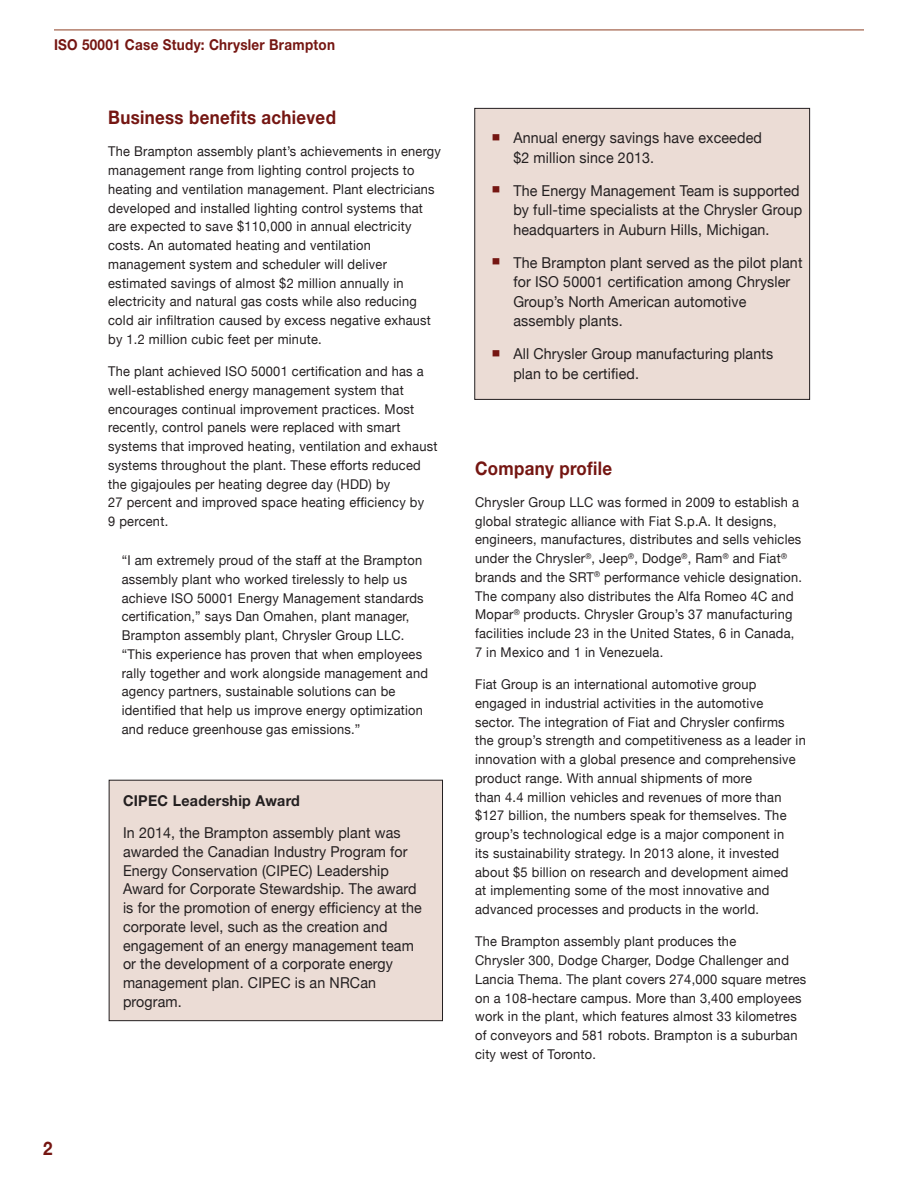
<style>
.page{position:relative;width:918px;height:1188px;background:#fff}
.page>*{position:absolute;margin:0;border:0;box-sizing:border-box;transform-origin:0 0}
.t1{font:700 18.75px "Helvetica Neue";letter-spacing:.02em;color:#751612;scale:.9 1}
.t2{font:15px/18.8px "Helvetica Neue";letter-spacing:.01em;color:#231f20;scale:.95 1}
.t3{font:700 15px "Helvetica Neue";letter-spacing:.02em;color:#751612;scale:.9 1}
.t4{font:700 15px "Helvetica Neue";letter-spacing:.02em;color:#231f20;scale:.95 1}
.t5{font:13.5px/18.8px "Helvetica Neue";letter-spacing:.02em;color:#231f20;scale:.95 1}
.s1{color:#751612}
</style>
<div class="page">
<hr style="left:54px;top:29px;width:810px;height:2px;background:#b4806d">
<div style="left:109px;top:780px;width:334px;height:241px;background:#ebdcd5"></div>
<div style="left:109px;top:780px;width:334px;height:241px;border:1px solid #231f20"></div>
<div style="left:475px;top:108px;width:335px;height:291px;background:#ebdcd5"></div>
<div style="left:474px;top:108px;width:336px;height:292px;border:1px solid #231f20"></div>
<p class="t3" style="left:54px;top:36px;width:314px">ISO 50001 Case Study: Chrysler Brampton</p>
<h2 class="t1" style="left:108px;top:106px;width:255px">Business benefits achieved</h2>
<p class="t5" style="left:108px;top:142px;width:352px">The Brampton assembly plant’s achievements in energy management range from lighting control projects to heating and ventilation management. Plant electricians developed and installed lighting control systems that are expected to save $110,000 in annual electricity costs. An automated heating and ventilation management system and scheduler will deliver estimated savings of almost $2 million annually in electricity and natural gas costs while also reducing cold air infiltration caused by excess negative exhaust by 1.2 million cubic feet per minute.</p>
<p class="t5" style="left:108px;top:362px;width:348px">The plant achieved ISO 50001 certification and has a well-established energy management system that encourages continual improvement practices. Most recently, control panels were replaced with smart systems that improved heating, ventilation and exhaust systems throughout the plant. These efforts reduced the gigajoules per heating degree day (HDD) by<br>27 percent and improved space heating efficiency by<br>9 percent.</p>
<p class="t5" style="left:122px;top:551px;width:324px">“I am extremely proud of the staff at the Brampton assembly plant who worked tirelessly to help us achieve ISO 50001 Energy Management standards certification,” says Dan Omahen, plant manager, Brampton assembly plant, Chrysler Group LLC. “This experience has proven that when employees rally together and work alongside management and agency partners, sustainable solutions can be identified that help us improve energy optimization and reduce greenhouse gas emissions.”</p>
<h1 class="t1" style="left:43px;top:1137px;width:12px">2</h1>
<h2 class="t4" style="left:123px;top:791px;width:188px">CIPEC Leadership Award</h2>
<p class="t2" style="left:123px;top:823px;width:316px">In 2014, the Brampton assembly plant was awarded the Canadian Industry Program for Energy Conservation (CIPEC) Leadership Award for Corporate Stewardship. The award is for the promotion of energy efficiency at the corporate level, such as the creation and engagement of an energy management team or the development of a corporate energy management plan. CIPEC is an NRCan program.</p>
<p class="t2" style="left:513px;top:128px;width:263px;line-height:19.5px;text-indent:-23px"><span class="s1">▪</span> Annual energy savings have exceeded $2 million since 2013.</p>
<p class="t2" style="left:513px;top:180px;width:306px;line-height:19.5px;text-indent:-23px"><span class="s1">▪</span> The Energy Management Team is supported by full-time specialists at the Chrysler Group headquarters in Auburn Hills, Michigan.</p>
<p class="t2" style="left:513px;top:252px;width:306px;line-height:19.5px;text-indent:-23px"><span class="s1">▪</span> The Brampton plant served as the pilot plant for ISO 50001 certification among Chrysler Group’s North American automotive assembly plants.</p>
<p class="t2" style="left:513px;top:344px;width:275px;line-height:19.5px;text-indent:-23px"><span class="s1">▪</span> All Chrysler Group manufacturing plants plan to be certified.</p>
<h2 class="t1" style="left:475px;top:456px;width:154px">Company profile</h2>
<p class="t5" style="left:475px;top:493px;width:346px">Chrysler Group LLC was formed in 2009 to establish a global strategic alliance with Fiat S.p.A. It designs, engineers, manufactures, distributes and sells vehicles under the Chrysler<sup>®</sup>, Jeep<sup>®</sup>, Dodge<sup>®</sup>, Ram<sup>®</sup> and Fiat<sup>® </sup>brands and the SRT<sup>®</sup> performance vehicle designation.<br>The company also distributes the Alfa Romeo 4C and Mopar<sup>®</sup> products. Chrysler Group’s 37 manufacturing facilities include 23 in the United States, 6 in Canada, 7 in Mexico and 1 in Venezuela.</p>
<p class="t5" style="left:475px;top:675px;width:350px">Fiat Group is an international automotive group engaged in industrial activities in the automotive sector. The integration of Fiat and Chrysler confirms the group’s strength and competitiveness as a leader in innovation with a global presence and comprehensive product range. With annual shipments of more<br>than 4.4 million vehicles and revenues of more than $127 billion, the numbers speak for themselves. The group’s technological edge is a major component in<br>its sustainability strategy. In 2013 alone, it invested about $5 billion on research and development aimed<br>at implementing some of the most innovative and advanced processes and products in the world.</p>
<p class="t5" style="left:475px;top:932px;width:350px">The Brampton assembly plant produces the<br>Chrysler 300, Dodge Charger, Dodge Challenger and Lancia Thema. The plant covers 274,000 square metres on a 108-hectare campus. More than 3,400 employees work in the plant, which features almost 33 kilometres of conveyors and 581 robots. Brampton is a suburban city west of Toronto.</p>
</div>
